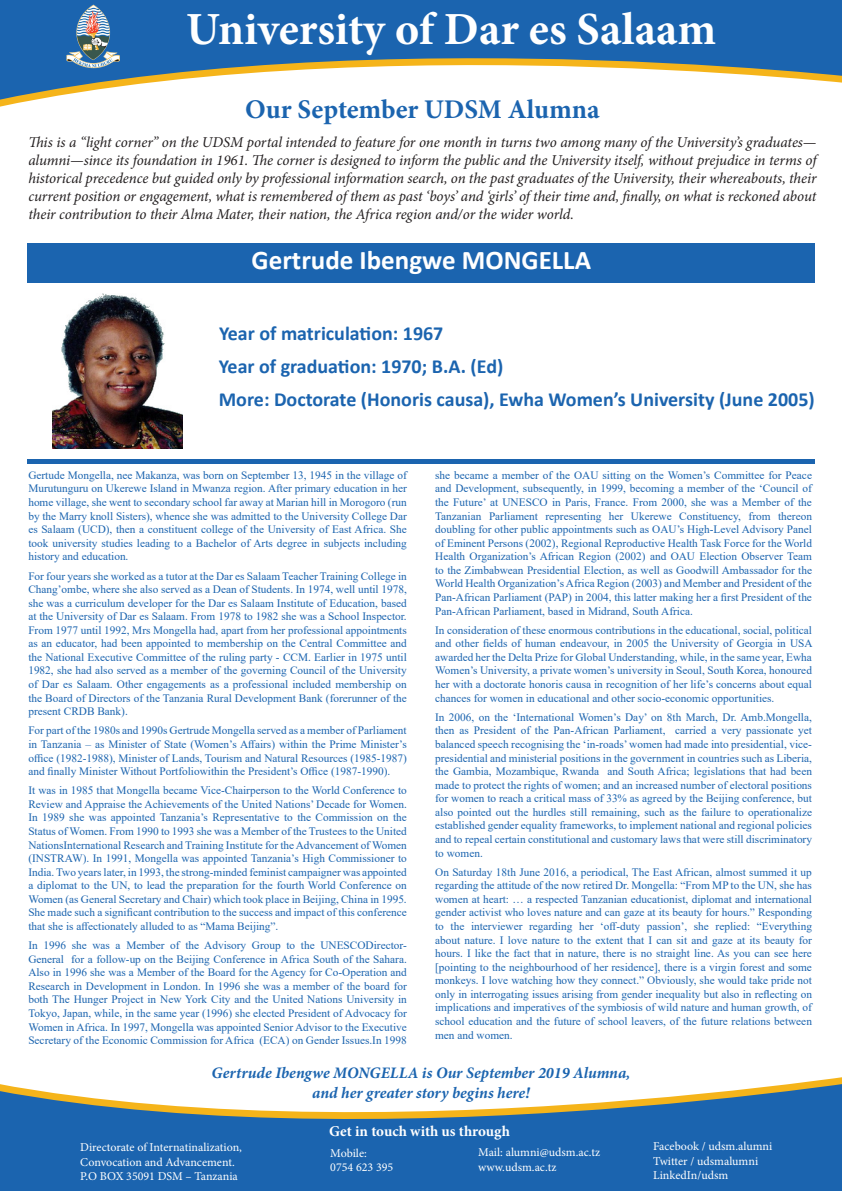
<style>
.page{position:relative;width:842px;height:1191px;background:#fff}
.page>*{position:absolute;margin:0;border:0;box-sizing:border-box;transform-origin:0 0}
.t1{font:700 46px "Minion Pro";color:#fff}
.t2{font:700 27px "Calibri";color:#fff}
.t3{font:700 27px "Minion Pro";color:#1b64af}
.t4{font:700 20px "Calibri";color:#1b64af}
.t5{font:italic 700 16px "Minion Pro";color:#1b64af}
.t6{font:italic 15px/18px "Minion Pro";letter-spacing:-.005em;color:#231f20;text-align:justify}
.t7{font:700 15px "Minion Pro";color:#fff}
.t8{font:12px "Minion Pro";color:#fff}
.t9{font:11.3px/13.6px "Times New Roman";color:#1b64af;text-align:justify}
</style>
<div class="page">
<div style="left:27px;top:243px;width:788px;height:39px;background:#1b64af"></div>
<svg style="left:0;top:11px;width:842px;height:96px;fill:#1b64af"></svg>
<div style="left:0;top:0;width:842px;height:11px;background:#1b64af"></div>
<img style="left:61px;top:4px;width:64px;height:69px">
<svg style="left:0;top:1077px;width:842px;height:68px;fill:#1b64af"></svg>
<div style="left:0;top:1145px;width:842px;height:46px;background:#1b64af"></div>
<div style="left:27px;top:459px;width:788px;height:5px;background:#1b64af"></div>
<img style="left:53px;top:293px;width:129px;height:155px">
<p class="t1" style="left:186px;top:-3px;width:532px">University of Dar es Salaam</p>
<p class="t3" style="left:245px;top:90px;width:356px">Our September UDSM Alumna</p>
<p class="t6" style="left:28px;top:133px;width:790px">This is a “light corner” on the UDSM portal intended to feature for one month in turns two among many of the University’s graduates— alumni—since its foundation in 1961. The corner is designed to inform the public and the University itself, without prejudice in terms of historical precedence but guided only by professional information search, on the past graduates of the University, their whereabouts, their current position or engagement, what is remembered of them as past ‘boys’ and ‘girls’ of their time and, finally, on what is reckoned about their contribution to their Alma Mater, their nation, the Africa region and/or the wider world.</p>
<p class="t2" style="left:252px;top:241px;width:341px">Gertrude Ibengwe MONGELLA</p>
<p class="t4" style="left:219px;top:319px;width:226px">Year of matriculation: 1967</p>
<p class="t4" style="left:219px;top:352px;width:286px">Year of graduation: 1970; B.A. (Ed)</p>
<p class="t4" style="left:219px;top:385px;width:597px">More: Doctorate (Honoris causa), Ewha Women’s University (June 2005)</p>
<p class="t9" style="left:28px;top:468px;width:380px">Gertude Mongella, nee Makanza, was born on September 13, 1945 in the village of Murutunguru on Ukerewe Island in Mwanza region. After primary education in her home village, she went to secondary school far away at Marian hill in Morogoro (run by the Marry knoll Sisters), whence she was admitted to the University College Dar es Salaam (UCD), then a constituent college of the University of East Africa. She took university studies leading to a Bachelor of Arts degree in subjects including history and education.</p>
<p class="t9" style="left:28px;top:568px;width:380px">For four years she worked as a tutor at the Dar es Salaam Teacher Training College in Chang’ombe, where she also served as a Dean of Students. In 1974, well until 1978, she was a curriculum developer for the Dar es Salaam Institute of Education, based at the University of Dar es Salaam. From 1978 to 1982 she was a School Inspector.<br>From 1977 until 1992, Mrs Mongella had, apart from her professional appointments as an educator, had been appointed to membership on the Central Committee and the National Executive Committee of the ruling party - CCM. Earlier in 1975 until 1982, she had also served as a member of the governing Council of the University of Dar es Salaam. Other engagements as a professional included membership on the Board of Directors of the Tanzania Rural Development Bank (forerunner of the present CRDB Bank).</p>
<p class="t9" style="left:28px;top:723px;width:380px">For part of the 1980s and 1990s Gertrude Mongella served as a member of Parliament in Tanzania – as Minister of State (Women’s Affairs) within the Prime Minister’s office (1982-1988), Minister of Lands, Tourism and Natural Resources (1985-1987) and finally Minister Without Portfoliowithin the President’s Office (1987-1990).</p>
<p class="t9" style="left:28px;top:783px;width:380px">It was in 1985 that Mongella became Vice-Chairperson to the World Conference to Review and Appraise the Achievements of the United Nations’ Decade for Women.<br>In 1989 she was appointed Tanzania’s Representative to the Commission on the Status of Women. From 1990 to 1993 she was a Member of the Trustees to the United NationsInternational Research and Training Institute for the Advancement of Women (INSTRAW). In 1991, Mongella was appointed Tanzania’s High Commissioner to India. Two years later, in 1993, the strong-minded feminist campaigner was appointed a diplomat to the UN, to lead the preparation for the fourth World Conference on Women (as General Secretary and Chair) which took place in Beijing, China in 1995.<br>She made such a significant contribution to the success and impact of this conference that she is affectionately alluded to as “Mama Beijing”.</p>
<p class="t9" style="left:28px;top:938px;width:380px">In 1996 she was a Member of the Advisory Group to the UNESCODirector-General for a follow-up on the Beijing Conference in Africa South of the Sahara.<br>Also in 1996 she was a Member of the Board for the Agency for Co-Operation and Research in Development in London. In 1996 she was a member of the board for both The Hunger Project in New York City and the United Nations University in Tokyo, Japan, while, in the same year (1996) she elected President of Advocacy for Women in Africa. In 1997, Mongella was appointed Senior Advisor to the Executive Secretary of the Economic Commission for Africa (ECA) on Gender Issues.In 1998</p>
<p class="t9" style="left:435px;top:468px;width:378px">she became a member of the OAU sitting on the Women’s Committee for Peace and Development, subsequently, in 1999, becoming a member of the ‘Council of the Future’ at UNESCO in Paris, France. From 2000, she was a Member of the Tanzanian Parliament representing her Ukerewe Constituency, from thereon doubling for other public appointments such as OAU’s High-Level Advisory Panel of Eminent Persons (2002), Regional Reproductive Health Task Force for the World Health Organization’s African Region (2002) and OAU Election Observer Team to the Zimbabwean Presidential Election, as well as Goodwill Ambassador for the World Health Organization’s Africa Region (2003) and Member and President of the Pan-African Parliament (PAP) in 2004, this latter making her a first President of the Pan-African Parliament, based in Midrand, South Africa.</p>
<p class="t9" style="left:435px;top:623px;width:379px">In consideration of these enormous contributions in the educational, social, political and other fields of human endeavour, in 2005 the University of Georgia in USA awarded her the Delta Prize for Global Understanding, while, in the same year, Ewha Women’s University, a private women’s university in Seoul, South Korea, honoured her with a doctorate honoris causa in recognition of her life’s concerns about equal chances for women in educational and other socio-economic opportunities.</p>
<p class="t9" style="left:435px;top:710px;width:378px">In 2006, on the ‘International Women’s Day’ on 8th March, Dr. Amb.Mongella, then as President of the Pan-African Parliament, carried a very passionate yet balanced speech recognising the ‘in-roads’ women had made into presidential, vice&shy;presidential and ministerial positions in the government in countries such as Liberia, the Gambia, Mozambique, Rwanda and South Africa; legislations that had been made to protect the rights of women; and an increased number of electoral positions for women to reach a critical mass of 33% as agreed by the Beijing conference, but also pointed out the hurdles still remaining, such as the failure to operationalize established gender equality frameworks, to implement national and regional policies and to repeal certain constitutional and customary laws that were still discriminatory to women.</p>
<p class="t9" style="left:435px;top:864px;width:378px">On Saturday 18th June 2016, a periodical, The East African, almost summed it up regarding the attitude of the now retired Dr. Mongella: “From MP to the UN, she has women at heart: … a respected Tanzanian educationist, diplomat and international gender activist who loves nature and can gaze at its beauty for hours.” Responding to the interviewer regarding her ‘off-duty passion’, she replied: “Everything about nature. I love nature to the extent that I can sit and gaze at its beauty for hours. I like the fact that in nature, there is no straight line. As you can see here [pointing to the neighbourhood of her residence], there is a virgin forest and some monkeys. I love watching how they connect.” Obviously, she would take pride not only in interrogating issues arising from gender inequality but also in reflecting on implications and imperatives of the symbiosis of wild nature and human growth, of school education and the future of school leavers, of the future relations between men and women.</p>
<p class="t5" style="left:211px;top:1061px;width:420px">Gertrude Ibengwe MONGELLA is Our September 2019 Alumna,</p>
<p class="t5" style="left:312px;top:1081px;width:219px">and her greater story begins here!</p>
<p class="t8" style="left:80px;top:1139px;width:163px">Directorate of Internatinalization,</p>
<p class="t8" style="left:80px;top:1154px;width:156px">Convocation and Advancement.</p>
<p class="t8" style="left:80px;top:1168px;width:159px">P.O BOX 35091 DSM – Tanzania</p>
<p class="t7" style="left:329px;top:1120px;width:182px">Get in touch with us through</p>
<p class="t8" style="left:330px;top:1145px;width:38px">Mobile:</p>
<p class="t8" style="left:330px;top:1159px;width:65px">0754 623 395</p>
<p class="t8" style="left:478px;top:1144px;width:124px">Mail: alumni@udsm.ac.tz</p>
<p class="t8" style="left:478px;top:1158px;width:80px">www.udsm.ac.tz</p>
<p class="t8" style="left:653px;top:1138px;width:121px">Facebook / udsm.alumni</p>
<p class="t8" style="left:653px;top:1153px;width:107px">Twitter / udsmalumni</p>
<p class="t8" style="left:653px;top:1167px;width:77px">LinkedIn/udsm</p>
</div>
